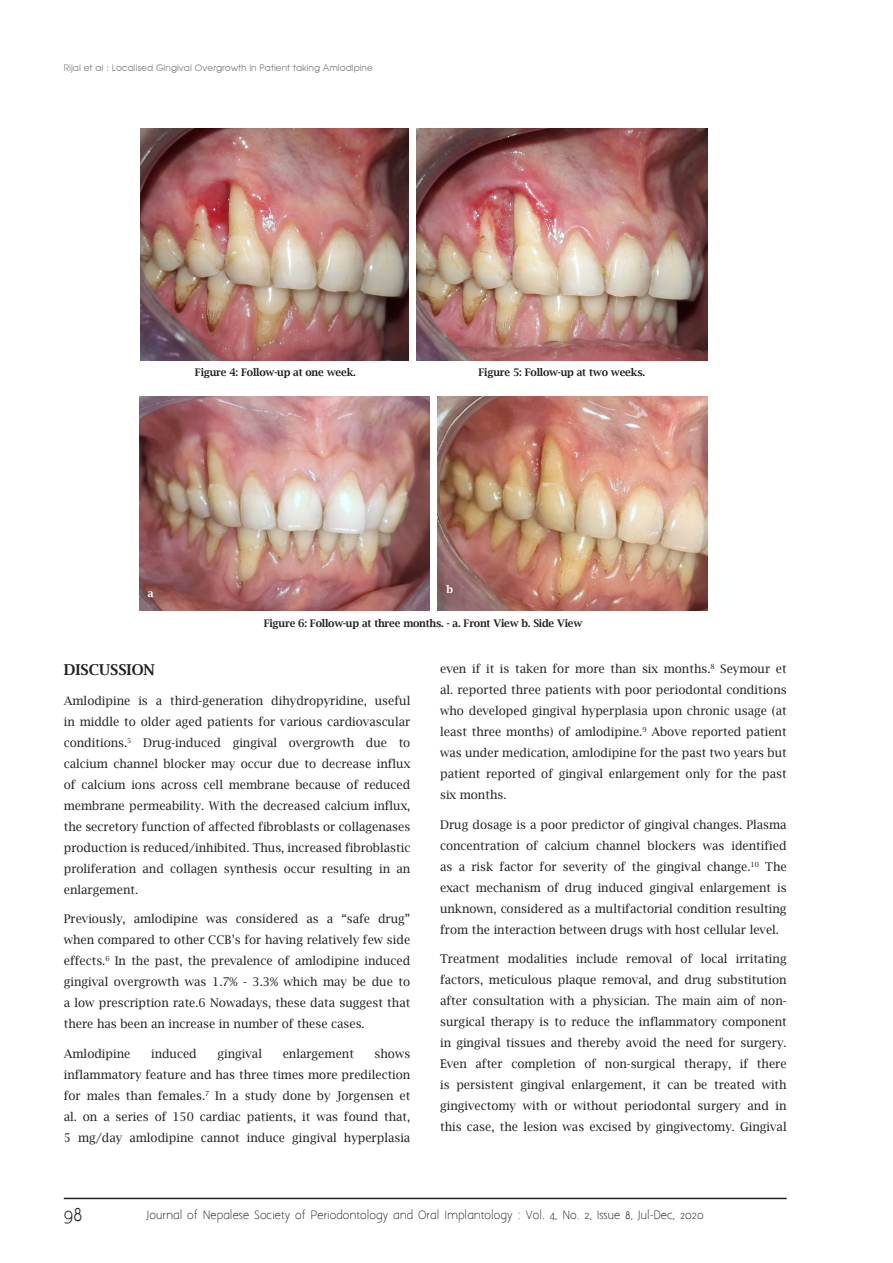
<style>
.page{position:relative;width:893px;height:1263px;background:#fff}
.page>*{position:absolute;margin:0;border:0;box-sizing:border-box;transform-origin:0 0}
.t1{font:18px "Aaargh Normal";color:#231f20}
.t2{font:600 15px "Lucida Bright";color:#231f20}
.t3{font:12px/21px "Lucida Bright";color:#231f20;text-align:justify}
.t4{font:600 10.5px "Lucida Bright";letter-spacing:-.02em;color:#231f20}
.t5{font:10.5px "Aaargh Normal";color:#231f20}
.t6{font:600 10.5px "Lucida Bright";color:#fff}
.t7{font:9px "Advance Normal";color:#808285}
</style>
<div class="page">
<hr style="left:64px;top:1198px;width:723px;height:1px;background:#231f20">
<img style="left:141px;top:128px;width:267px;height:233px">
<img style="left:417px;top:128px;width:290px;height:233px">
<img style="left:140px;top:397px;width:289px;height:213px">
<img style="left:438px;top:397px;width:269px;height:213px">
<p class="t7" style="left:64px;top:62px;width:311px">Rijal et al : Localised Gingival Overgrowth in Patient taking Amlodipine</p>
<p class="t4" style="left:195px;top:366px;width:163px">Figure 4: Follow-up at one week.</p>
<p class="t6" style="left:148px;top:587px;width:7px">a</p>
<p class="t4" style="left:478px;top:366px;width:168px">Figure 5: Follow-up at two weeks.</p>
<p class="t6" style="left:446px;top:583px;width:8px">b</p>
<p class="t4" style="left:264px;top:617px;width:320px">Figure 6: Follow-up at three months. - a. Front View b. Side View</p>
<p class="t2" style="left:64px;top:661px;width:93px">DISCUSSION</p>
<p class="t3" style="left:64px;top:690px;width:348px">Amlodipine is a third-generation dihydropyridine, useful in middle to older aged patients for various cardiovascular conditions.<sup>5</sup> Drug-induced gingival overgrowth due to calcium channel blocker may occur due to decrease influx of calcium ions across cell membrane because of reduced membrane permeability. With the decreased calcium influx, the secretory function of affected fibroblasts or collagenases production is reduced/inhibited. Thus, increased fibroblastic proliferation and collagen synthesis occur resulting in an enlargement.</p>
<p class="t3" style="left:64px;top:908px;width:348px">Previously, amlodipine was considered as a “safe drug” when compared to other CCB’s for having relatively few side effects.<sup>6</sup> In the past, the prevalence of amlodipine induced gingival overgrowth was 1.7% - 3.3% which may be due to a low prescription rate.6 Nowadays, these data suggest that there has been an increase in number of these cases.</p>
<p class="t3" style="left:64px;top:1043px;width:68px">Amlodipine</p>
<p class="t3" style="left:151px;top:1043px;width:47px">induced</p>
<p class="t3" style="left:217px;top:1043px;width:46px">gingival</p>
<p class="t3" style="left:283px;top:1043px;width:73px">enlargement</p>
<p class="t3" style="left:64px;top:1043px;width:348px;text-indent:311px">shows inflammatory feature and has three times more predilection for males than females.<sup>7</sup> In a study done by Jorgensen et al. on a series of 150 cardiac patients, it was found that, 5 mg/day amlodipine cannot induce gingival hyperplasia</p>
<p class="t3" style="left:440px;top:658px;width:348px">even if it is taken for more than six months.<sup>8</sup> Seymour et al. reported three patients with poor periodontal conditions who developed gingival hyperplasia upon chronic usage (at least three months) of amlodipine.<sup>9</sup> Above reported patient was under medication, amlodipine for the past two years but patient reported of gingival enlargement only for the past six months.</p>
<p class="t3" style="left:440px;top:814px;width:348px">Drug dosage is a poor predictor of gingival changes. Plasma concentration of calcium channel blockers was identified as a risk factor for severity of the gingival change.<sup>10</sup> The exact mechanism of drug induced gingival enlargement is unknown, considered as a multifactorial condition resulting from the interaction between drugs with host cellular level.</p>
<p class="t3" style="left:440px;top:948px;width:348px">Treatment modalities include removal of local irritating factors, meticulous plaque removal, and drug substitution after consultation with a physician. The main aim of non&shy;surgical therapy is to reduce the inflammatory component in gingival tissues and thereby avoid the need for surgery.<br>Even after completion of non-surgical therapy, if there is persistent gingival enlargement, it can be treated with gingivectomy with or without periodontal surgery and in this case, the lesion was excised by gingivectomy. Gingival</p>
<h1 class="t1" style="left:64px;top:1204px;width:20px">98</h1>
<p class="t5" style="left:147px;top:1209px;width:559px">Journal of Nepalese Society of Periodontology and Oral Implantology : Vol. 4, No. 2, Issue 8, Jul-Dec, 2020</p>
</div>
